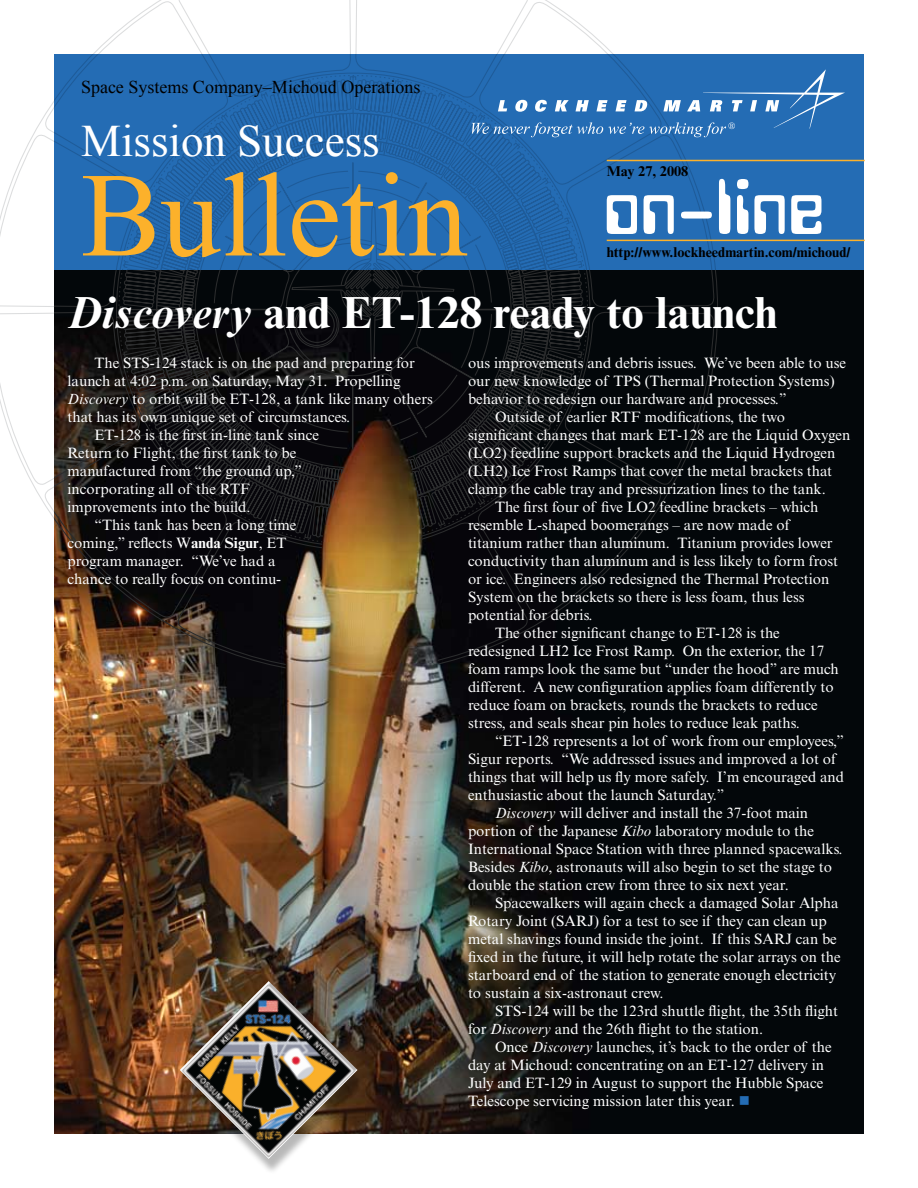
<style>
.page{position:relative;width:918px;height:1188px;background:#fff}
.page>*{position:absolute;margin:0;border:0;box-sizing:border-box;transform-origin:0 0}
.t1{font:120px "Times New Roman";color:#fcb12b}
.t2{font:700 45px "Times New Roman MT Std";color:#fff}
.t3{font:45px "Times New Roman";color:#fff}
.t4{font:18px "Times New Roman";color:#000}
.t5{font:15px "Times New Roman MT Std";color:#fff}
.t6{font:700 14.25px "Times New Roman MT Std";color:#000}
.s1{font-style:italic}
.s2{font-weight:700}
.s3{color:#246cb4}
</style>
<div class="page">
<img style="left:54px;top:270px;width:810px;height:864px">
<div style="left:54px;top:54px;width:810px;height:216px;background:#246cb4"></div>
<hr style="left:607px;top:240px;width:258px;height:1px;background:#fcb12b">
<hr style="left:607px;top:160px;width:258px;height:1px;background:#fcb12b">
<img style="left:54px;top:270px;width:665px;height:479px">
<svg style="left:115px;top:270px;width:476px;height:277px"></svg>
<svg style="left:156px;top:480px;width:395px;height:28px"></svg>
<svg style="left:118px;top:69px;width:727px;height:411px"></svg>
<svg style="left:181px;top:270px;width:343px;height:211px"></svg>
<div style="left:176px;top:985px;width:201px;height:201px;background:#000;opacity:.28"></div>
<img style="left:180px;top:981px;width:178px;height:178px">
<p class="t4" style="left:81px;top:77px;width:341px">Space Systems Company–Michoud Operations</p>
<h2 class="t3" style="left:81px;top:115px;width:300px">Mission Success</h2>
<h1 class="t1" style="left:81px;top:146px;width:388px">Bulletin</h1>
<p class="t6" style="left:607px;top:162px;width:83px">May 27, 2008</p>
<p class="t6" style="left:607px;top:243px;width:245px">http://www.lockheedmartin.com/michoud/</p>
<h2 class="t2" style="left:68px;top:285px;width:711px"><span class="s1">Discovery</span> and ET-128 ready to launch</h2>
<p class="t5" style="left:94px;top:354px;width:322px">The STS-124 stack is on the pad and preparing for</p>
<p class="t5" style="left:68px;top:372px;width:335px">launch at 4:02 p.m. on Saturday, May 31. Propelling</p>
<p class="t5" style="left:68px;top:390px;width:367px"><span class="s1">Discovery</span> to orbit will be ET-128, a tank like many others</p>
<p class="t5" style="left:68px;top:408px;width:284px">that has its own unique set of circumstances.</p>
<p class="t5" style="left:94px;top:426px;width:226px">ET-128 is the first in-line tank since</p>
<p class="t5" style="left:68px;top:444px;width:231px">Return to Flight, the first tank to be</p>
<p class="t5" style="left:68px;top:462px;width:236px">manufactured from “the ground up,”</p>
<p class="t5" style="left:68px;top:480px;width:184px">incorporating all of the RTF</p>
<p class="t5" style="left:68px;top:498px;width:184px">improvements into the build.</p>
<p class="t5" style="left:94px;top:516px;width:204px">“This tank has been a long time</p>
<p class="t5" style="left:68px;top:534px;width:221px">coming,” reflects W<span class="s2">anda Sigur</span>, ET</p>
<p class="t5" style="left:68px;top:552px;width:210px">program manager. “We’ve had a</p>
<p class="t5" style="left:68px;top:570px;width:215px">chance to really focus on continu-</p>
<p class="t5" style="left:468px;top:354px;width:380px">ous improvements and debris issues. We’ve been able to use</p>
<p class="t5" style="left:468px;top:372px;width:368px">our new knowledge of TPS (Thermal Protection Systems)</p>
<p class="t5" style="left:468px;top:390px;width:320px">behavior to redesign our hardware and processes.”</p>
<p class="t5" style="left:495px;top:408px;width:292px">Outside of earlier RTF modifications, the two</p>
<p class="t5" style="left:468px;top:426px;width:384px">significant changes that mark ET-128 are the Liquid Oxygen</p>
<p class="t5" style="left:468px;top:444px;width:369px">(LO2) feedline support brackets and the Liquid Hydrogen</p>
<p class="t5" style="left:468px;top:462px;width:366px">(LH2) Ice Frost Ramps that cover the metal brackets that</p>
<p class="t5" style="left:468px;top:480px;width:359px">clamp the cable tray and pressurization lines to the tank.</p>
<p class="t5" style="left:495px;top:498px;width:325px">The first four of five LO2 feedline brackets – which</p>
<p class="t5" style="left:468px;top:516px;width:323px">resemble L-shaped boomerangs – are now made of</p>
<p class="t5" style="left:468px;top:534px;width:366px">titanium rather than aluminum. Titanium provides lower</p>
<p class="t5" style="left:468px;top:552px;width:372px">conductivity than aluminum and is less likely to form frost</p>
<p class="t5" style="left:468px;top:570px;width:363px">or ice. Engineers also redesigned the Thermal Protection</p>
<p class="t5" style="left:468px;top:588px;width:338px">System on the brackets so there is less foam, thus less</p>
<p class="t5" style="left:468px;top:606px;width:126px">potential for debris.</p>
<p class="t5" style="left:495px;top:624px;width:286px">The other significant change to ET-128 is the</p>
<p class="t5" style="left:468px;top:642px;width:358px">redesigned LH2 Ice Frost Ramp. On the exterior, the 17</p>
<p class="t5" style="left:468px;top:660px;width:372px">foam ramps look the same but “under the hood” are much</p>
<p class="t5" style="left:468px;top:678px;width:367px">different. A new configuration applies foam differently to</p>
<p class="t5" style="left:468px;top:696px;width:351px">reduce foam on brackets, rounds the brackets to reduce</p>
<p class="t5" style="left:468px;top:714px;width:333px">stress, and seals shear pin holes to reduce leak paths.</p>
<p class="t5" style="left:495px;top:732px;width:350px">“ET-128 represents a lot of work from our employees,”</p>
<p class="t5" style="left:468px;top:750px;width:370px">Sigur reports. “We addressed issues and improved a lot of</p>
<p class="t5" style="left:468px;top:768px;width:378px">things that will help us fly more safely. I’m encouraged and</p>
<p class="t5" style="left:468px;top:786px;width:258px">enthusiastic about the launch Saturday.”</p>
<p class="t5" style="left:495px;top:804px;width:315px"><span class="s1">Discovery</span> will deliver and install the 37-foot main</p>
<p class="t5" style="left:468px;top:822px;width:348px">portion of the Japanese <span class="s1">Kibo</span> laboratory module to the</p>
<p class="t5" style="left:468px;top:840px;width:376px">International Space Station with three planned spacewalks.</p>
<p class="t5" style="left:468px;top:858px;width:366px">Besides <span class="s1">Kibo</span>, astronauts will also begin to set the stage to</p>
<p class="t5" style="left:468px;top:876px;width:322px">double the station crew from three to six next year.</p>
<p class="t5" style="left:495px;top:894px;width:345px">Spacewalkers will again check a damaged Solar Alpha</p>
<p class="t5" style="left:468px;top:912px;width:360px">Rotary Joint (SARJ) for a test to see if they can clean up</p>
<p class="t5" style="left:468px;top:930px;width:370px">metal shavings found inside the joint. If this SARJ can be</p>
<p class="t5" style="left:468px;top:948px;width:374px">fixed in the future, it will help rotate the solar arrays on the</p>
<p class="t5" style="left:468px;top:966px;width:370px">starboard end of the station to generate enough electricity</p>
<p class="t5" style="left:468px;top:984px;width:197px">to sustain a six-astronaut crew.</p>
<p class="t5" style="left:495px;top:1002px;width:345px">STS-124 will be the 123rd shuttle flight, the 35th flight</p>
<p class="t5" style="left:468px;top:1020px;width:297px">for <span class="s1">Discovery</span> and the 26th flight to the station.</p>
<p class="t5" style="left:495px;top:1038px;width:338px">Once <span class="s1">Discovery</span> launches, it’s back to the order of the</p>
<p class="t5" style="left:468px;top:1056px;width:358px">day at Michoud: concentrating on an ET-127 delivery in</p>
<p class="t5" style="left:468px;top:1074px;width:357px">July and ET-129 in August to support the Hubble Space</p>
<p class="t5" style="left:468px;top:1092px;width:283px">Telescope servicing mission later this year. <span class="s3">■</span></p>
</div>
